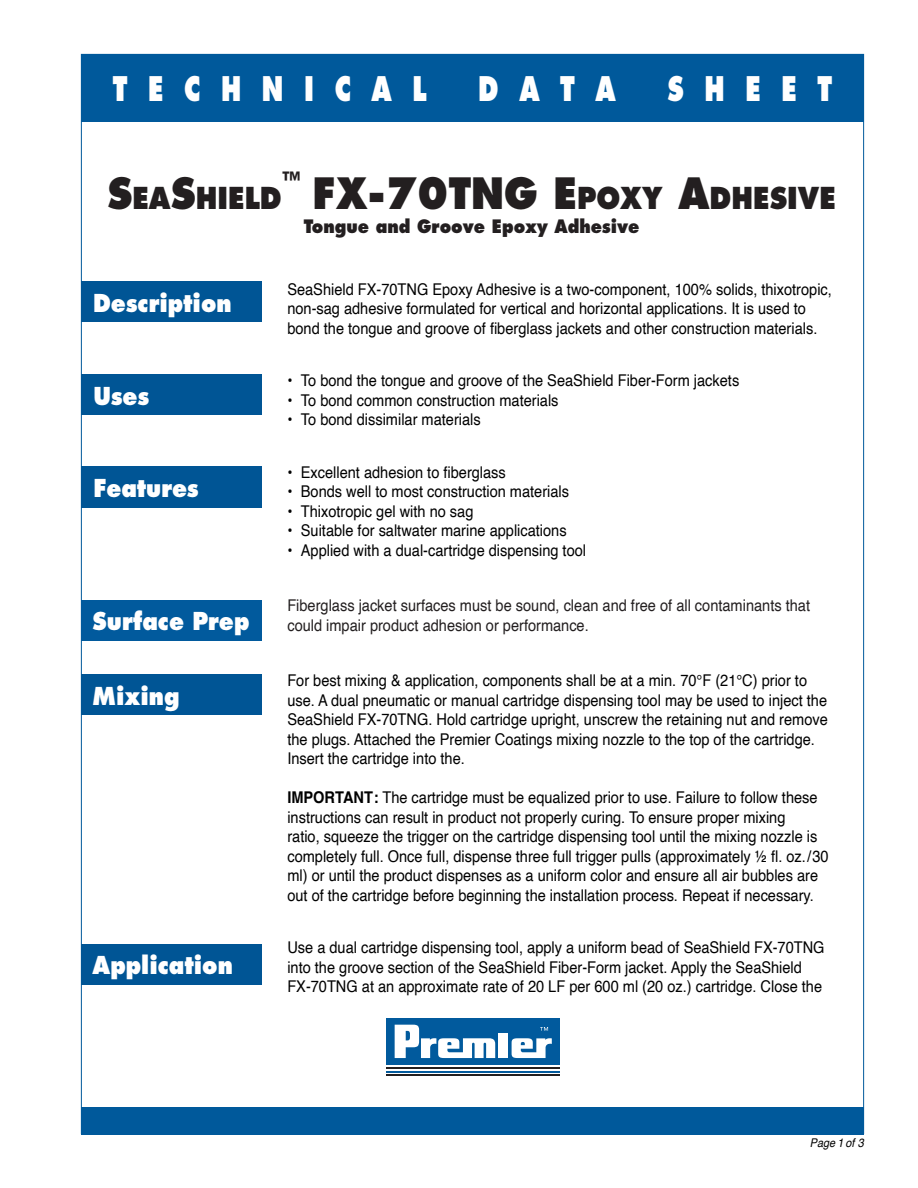
<style>
.page{position:relative;width:918px;height:1188px;background:#fff}
.page>*{position:absolute;margin:0;border:0;box-sizing:border-box;transform-origin:0 0}
.t1{font:800 33px "Futura";color:#fff;scale:.75 1}
.Headline{font:800 29.4px "Futura";color:#231f20;scale:.9 1}
.Subhead_1{font:800 24px "Futura";color:#fff;scale:.9 1}
.Headline-2{font:800 21.9px "Futura";color:#231f20;scale:.9 1}
.Headline-3{font:800 18px "Futura";color:#231f20;scale:.9 1}
.Body_text{font:16.2px/19.5px "Helvetica";color:#000;scale:.9 1}
.t2{font:16.2px/19.5px "Helvetica";color:#231f20;scale:.9 1}
.Body_text-2{font:italic 12px "Helvetica";color:#000;scale:.9 1}
.s1{font-size:42px}
.s2{font-weight:700}
</style>
<div class="page">
<div style="left:81px;top:54px;width:783px;height:68px;background:#00599b"></div>
<hr style="left:387px;top:1068px;width:173px;height:1px;background:#231f20">
<hr style="left:387px;top:1071px;width:173px;height:1px;background:#015a9d">
<hr style="left:387px;top:1074px;width:173px;height:2px;background:#231f20">
<div style="left:387px;top:1018px;width:173px;height:46px;background:#015a9d"></div>
<svg style="left:395px;top:1025px;width:157px;height:33px"></svg>
<div style="left:81px;top:1107px;width:783px;height:27px;background:#00599b"></div>
<div style="left:81px;top:282px;width:180px;height:40px;background:#005595"></div>
<div style="left:81px;top:375px;width:180px;height:40px;background:#005595"></div>
<div style="left:81px;top:466px;width:180px;height:41px;background:#005595"></div>
<div style="left:81px;top:600px;width:180px;height:40px;background:#015a9d"></div>
<div style="left:81px;top:675px;width:180px;height:40px;background:#005595"></div>
<div style="left:81px;top:944px;width:180px;height:40px;background:#005595"></div>
<h1 class="t1" style="left:113px;top:69px;width:420px">T E C H N I C A L</h1>
<h1 class="t1" style="left:478px;top:69px;width:185px">D A T A</h1>
<h1 class="t1" style="left:668px;top:69px;width:221px">S H E E T</h1>
<p class="Headline-2" style="left:282px;top:166px;width:22px">™</p>
<p class="Headline" style="left:107px;top:180px;width:195px"><span class="s1">S</span>EA<span class="s1">S</span>HIELD</p>
<p class="Headline" style="left:313px;top:180px;width:583px"><span class="s1">FX-70TNG E</span> POXY <span class="s1">A</span>DHESIVE</p>
<p class="Headline-3" style="left:304px;top:216px;width:375px">Tongue and Groove Epoxy Adhesive</p>
<p class="Subhead_1" style="left:93px;top:288px;width:156px">Description</p>
<p class="Subhead_1" style="left:93px;top:381px;width:63px">Uses</p>
<p class="Subhead_1" style="left:93px;top:473px;width:119px">Features</p>
<p class="Subhead_1" style="left:93px;top:606px;width:176px">Surface Prep</p>
<p class="Subhead_1" style="left:93px;top:681px;width:98px">Mixing</p>
<p class="Subhead_1" style="left:93px;top:950px;width:157px">Application</p>
<p class="Body_text" style="left:287px;top:280px;width:607px">SeaShield FX-70TNG Epoxy Adhesive is a two-component, 100% solids, thixotropic, non-sag adhesive formulated for vertical and horizontal applications. It is used to bond the tongue and groove of fiberglass jackets and other construction materials.</p>
<p class="Body_text" style="left:287px;top:371px;width:504px">• To bond the tongue and groove of the SeaShield Fiber-Form jackets</p>
<p class="Body_text" style="left:287px;top:391px;width:303px">• To bond common construction materials</p>
<p class="Body_text" style="left:287px;top:410px;width:216px">• To bond dissimilar materials</p>
<p class="Body_text" style="left:287px;top:463px;width:244px">• Excellent adhesion to fiberglass</p>
<p class="Body_text" style="left:287px;top:482px;width:315px">• Bonds well to most construction materials</p>
<p class="Body_text" style="left:287px;top:502px;width:208px">• Thixotropic gel with no sag</p>
<p class="Body_text" style="left:287px;top:521px;width:312px">• Suitable for saltwater marine applications</p>
<p class="Body_text" style="left:287px;top:541px;width:333px">• Applied with a dual-cartridge dispensing tool</p>
<p class="t2" style="left:287px;top:596px;width:582px">Fiberglass jacket surfaces must be sound, clean and free of all contaminants that could impair product adhesion or performance.</p>
<p class="Body_text" style="left:287px;top:671px;width:602px">For best mixing &amp; application, components shall be at a min. 70°F (21°C) prior to use. A dual pneumatic or manual cartridge dispensing tool may be used to inject the SeaShield FX-70TNG. Hold cartridge upright, unscrew the retaining nut and remove the plugs. Attached the Premier Coatings mixing nozzle to the top of the cartridge.<br>Insert the cartridge into the.</p>
<p class="Body_text" style="left:287px;top:788px;width:603px"><span class="s2">IMPORTANT :</span> The cartridge must be equalized prior to use. Failure to follow these instructions can result in product not properly curing. To ensure proper mixing<br>ratio, squeeze the trigger on the cartridge dispensing tool until the mixing nozzle is completely full. Once full, dispense three full trigger pulls (approximately ½ fl. oz./30 ml) or until the product dispenses as a uniform color and ensure all air bubbles are out of the cartridge before beginning the installation process. Repeat if necessary.</p>
<p class="Body_text" style="left:287px;top:938px;width:598px">Use a dual cartridge dispensing tool, apply a uniform bead of SeaShield FX-70TNG into the groove section of the SeaShield Fiber-Form jacket. Apply the SeaShield<br>FX-70TNG at an approximate rate of 20 LF per 600 ml (20 oz.) cartridge. Close the</p>
<p class="Body_text-2" style="left:810px;top:1134px;width:62px">Page 1 of 3</p>
</div>
